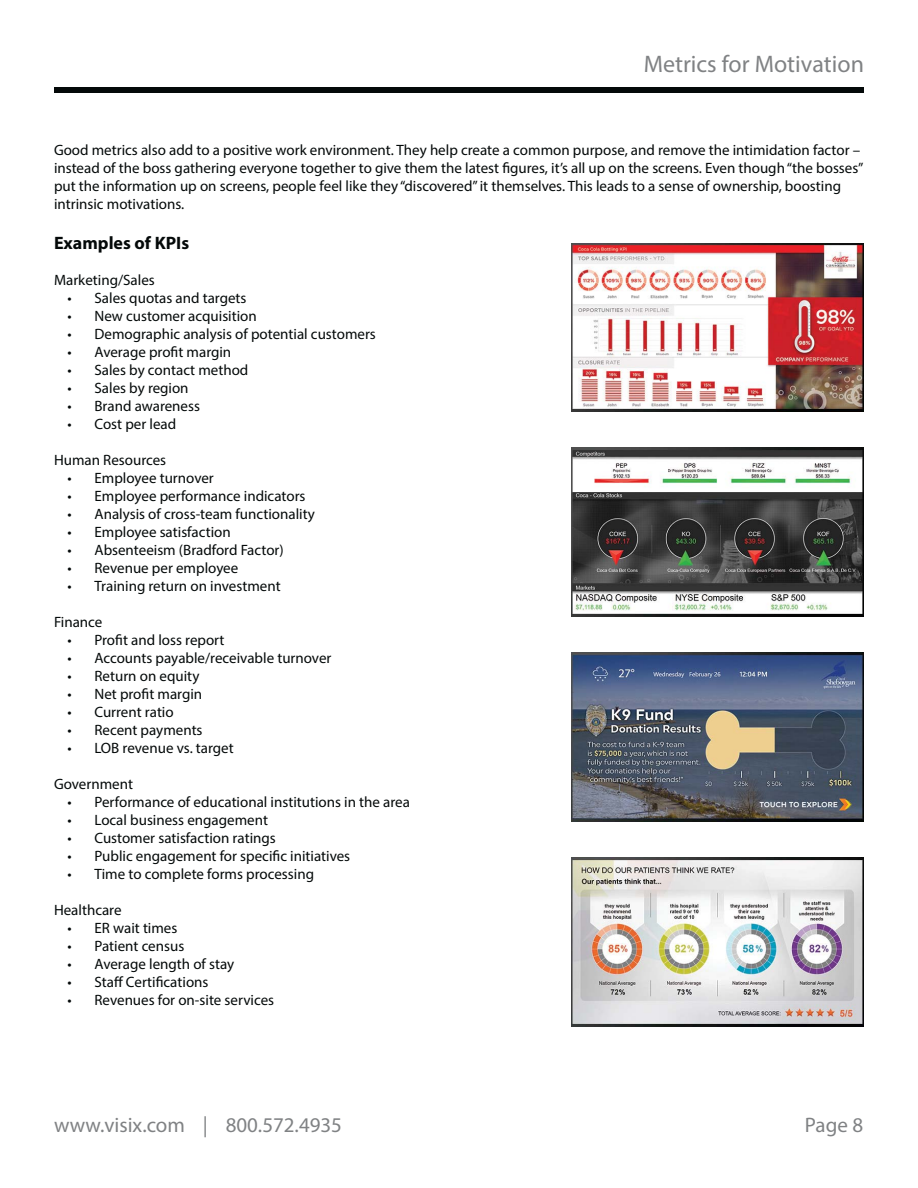
<style>
.page{position:relative;width:918px;height:1188px;background:#fff}
.page>*{position:absolute;margin:0;border:0;box-sizing:border-box;transform-origin:0 0}
.t1{font:24px "Myriad Pro";color:#808284}
.t2{font:21px "Myriad Pro";color:#808284}
.t3{font:700 18px "Myriad Pro";color:#040909}
.t4{font:15px/18px "Myriad Pro";color:#040909}
</style>
<div class="page">
<div style="left:54px;top:88px;width:810px;height:5px;background:#040909"></div>
<img style="left:571px;top:448px;width:293px;height:168px">
<img style="left:571px;top:653px;width:293px;height:168px">
<img style="left:571px;top:858px;width:293px;height:168px">
<img style="left:571px;top:243px;width:293px;height:168px">
<h1 class="t1" style="left:644px;top:55px;width:222px">Metrics for Motivation</h1>
<p class="t4" style="left:54px;top:143px;width:811px">Good metrics also add to a positive work environment. They help create a common purpose, and remove the intimidation factor – instead of the boss gathering everyone together to give them the latest figures, it’s all up on the screens. Even though “the bosses” put the information up on screens, people feel like they “discovered” it themselves. This leads to a sense of ownership, boosting intrinsic motivations.</p>
<p class="t3" style="left:54px;top:232px;width:137px">Examples of KPIs</p>
<p class="t4" style="left:54px;top:272px;width:102px">Marketing/Sales</p>
<p class="t4" style="left:68px;top:290px;width:181px">• Sales quotas and targets</p>
<p class="t4" style="left:68px;top:308px;width:191px">• New customer acquisition</p>
<p class="t4" style="left:68px;top:326px;width:310px">• Demographic analysis of potential customers</p>
<p class="t4" style="left:68px;top:344px;width:165px">• Average profit margin</p>
<p class="t4" style="left:68px;top:362px;width:182px">• Sales by contact method</p>
<p class="t4" style="left:68px;top:380px;width:123px">• Sales by region</p>
<p class="t4" style="left:68px;top:398px;width:134px">• Brand awareness</p>
<p class="t4" style="left:68px;top:416px;width:110px">• Cost per lead</p>
<p class="t4" style="left:54px;top:452px;width:114px">Human Resources</p>
<p class="t4" style="left:68px;top:470px;width:148px">• Employee turnover</p>
<p class="t4" style="left:68px;top:488px;width:240px">• Employee performance indicators</p>
<p class="t4" style="left:68px;top:506px;width:249px">• Analysis of cross-team functionality</p>
<p class="t4" style="left:68px;top:524px;width:165px">• Employee satisfaction</p>
<p class="t4" style="left:68px;top:542px;width:218px">• Absenteeism (Bradford Factor)</p>
<p class="t4" style="left:68px;top:560px;width:172px">• Revenue per employee</p>
<p class="t4" style="left:68px;top:578px;width:215px">• Training return on investment</p>
<p class="t4" style="left:54px;top:614px;width:50px">Finance</p>
<p class="t4" style="left:68px;top:632px;width:159px">• Profit and loss report</p>
<p class="t4" style="left:68px;top:650px;width:265px">• Accounts payable/receivable turnover</p>
<p class="t4" style="left:68px;top:668px;width:133px">• Return on equity</p>
<p class="t4" style="left:68px;top:686px;width:136px">• Net profit margin</p>
<p class="t4" style="left:68px;top:704px;width:108px">• Current ratio</p>
<p class="t4" style="left:68px;top:722px;width:137px">• Recent payments</p>
<p class="t4" style="left:68px;top:740px;width:168px">• LOB revenue vs. target</p>
<p class="t4" style="left:54px;top:776px;width:81px">Government</p>
<p class="t4" style="left:68px;top:794px;width:344px">• Performance of educational institutions in the area</p>
<p class="t4" style="left:68px;top:812px;width:202px">• Local business engagement</p>
<p class="t4" style="left:68px;top:830px;width:210px">• Customer satisfaction ratings</p>
<p class="t4" style="left:68px;top:848px;width:284px">• Public engagement for specific initiatives</p>
<p class="t4" style="left:68px;top:866px;width:248px">• Time to complete forms processing</p>
<p class="t4" style="left:54px;top:902px;width:69px">Healthcare</p>
<p class="t4" style="left:68px;top:920px;width:111px">• ER wait times</p>
<p class="t4" style="left:68px;top:938px;width:118px">• Patient census</p>
<p class="t4" style="left:68px;top:956px;width:168px">• Average length of stay</p>
<p class="t4" style="left:68px;top:974px;width:142px">• Staff Certifications</p>
<p class="t4" style="left:68px;top:992px;width:208px">• Revenues for on-site services</p>
<h2 class="t2" style="left:54px;top:1117px;width:290px">www.visix.com | 800.572.4935</h2>
<h2 class="t2" style="left:805px;top:1117px;width:60px">Page 8</h2>
</div>
